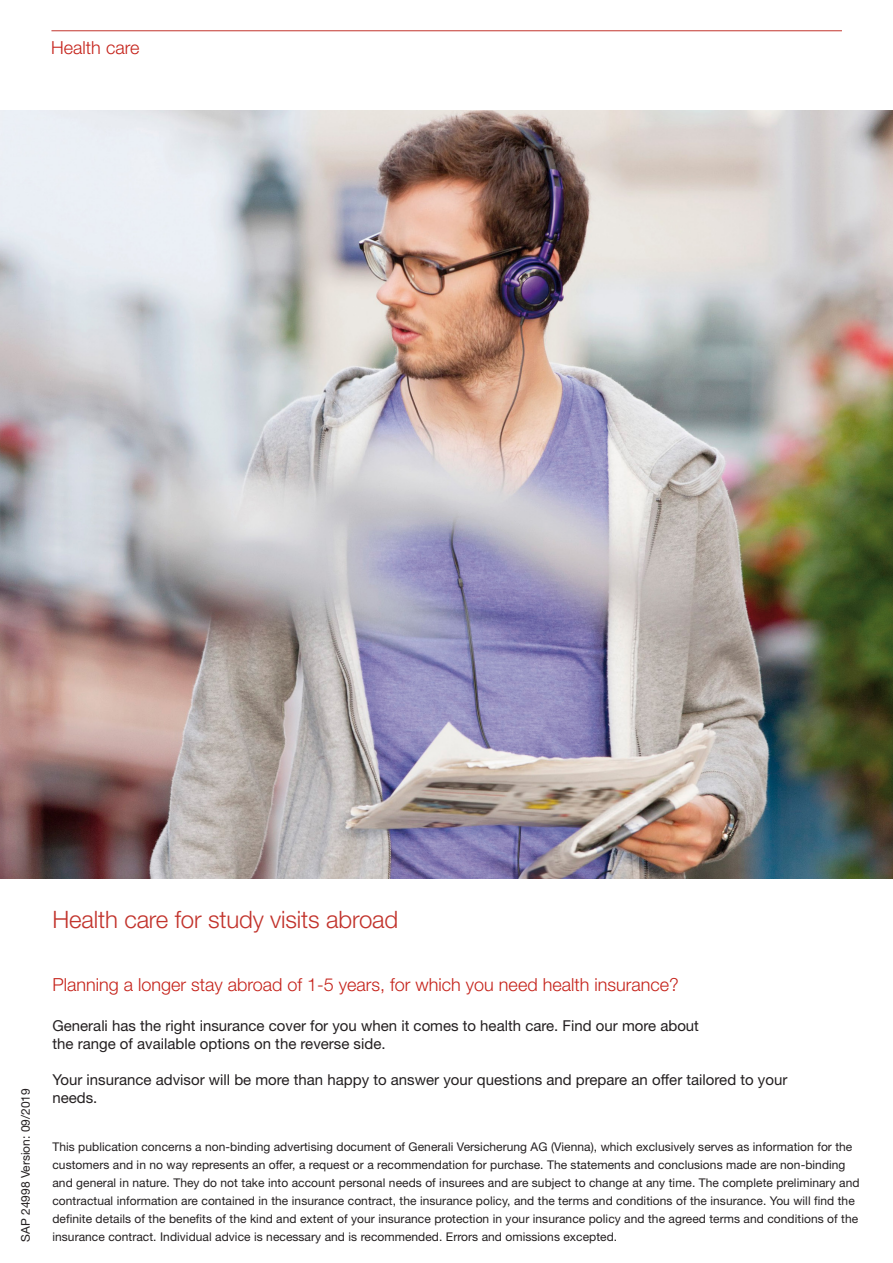
<style>
.page{position:relative;width:893px;height:1263px;background:#fff}
.page>*{position:absolute;margin:0;border:0;box-sizing:border-box;transform-origin:0 0}
.Intro_PB{font:300 24px "Helvetica Neue LT Std";letter-spacing:-.005em;color:#c2332c}
.Überschrift_1{font:300 18px "Helvetica Neue LT Std";color:#c5221a}
.t1{font:15px/18px "Helvetica Neue LT Std";color:#231f20}
.Fließtext{font:12px/18px "Helvetica Neue LT Std";letter-spacing:.005em;color:#231f20}
.Fussnote{font:12px "Helvetica Neue LT Std";color:#231f20}
</style>
<div class="page">
<img style="left:0;top:111px;width:893px;height:767px">
<hr style="left:51px;top:30px;width:791px;height:1px;background:#c2332c">
<p class="Überschrift_1" style="left:51px;top:37px;width:90px">Health care</p>
<p class="Fussnote" style="left:18px;top:1242px;width:155px;rotate:-90deg">SAP 24998 Version: 09/2019</p>
<p class="Intro_PB" style="left:52px;top:905px;width:347px">Health care for study visits abroad</p>
<p class="Überschrift_1" style="left:52px;top:974px;width:628px">Planning a longer stay abroad of 1-5 years, for which you need health insurance?</p>
<p class="t1" style="left:52px;top:1016px;width:648px">Generali has the right insurance cover for you when it comes to health care. Find our more about</p>
<p class="t1" style="left:52px;top:1034px;width:335px">the range of available options on the reverse side.</p>
<p class="t1" style="left:52px;top:1070px;width:736px">Your insurance advisor will be more than happy to answer your questions and prepare an offer tailored to your needs.</p>
<p class="Fließtext" style="left:52px;top:1138px;width:809px">This publication concerns a non-binding advertising document of Generali Versicherung AG (Vienna), which exclusively serves as information for the customers and in no way represents an offer, a request or a recommendation for purchase. The statements and conclusions made are non-binding and general in nature. They do not take into account personal needs of insurees and are subject to change at any time. The complete preliminary and contractual information are contained in the insurance contract, the insurance policy, and the terms and conditions of the insurance. You will find the definite details of the benefits of the kind and extent of your insurance protection in your insurance policy and the agreed terms and conditions of the insurance contract. Individual advice is necessary and is recommended. Errors and omissions excepted.</p>
</div>
